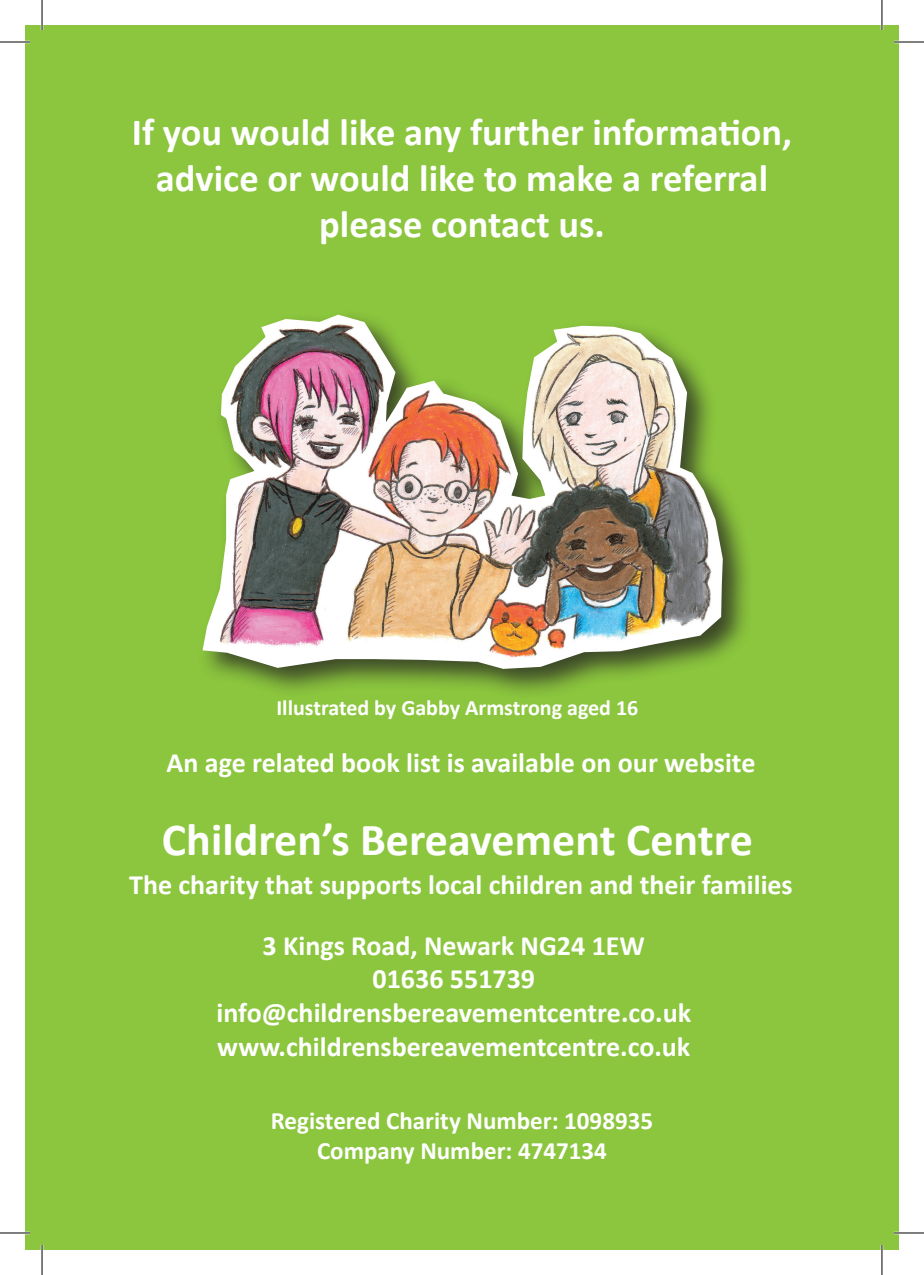
<style>
.page{position:relative;width:924px;height:1275px;background:#fff}
.page>*{position:absolute;margin:0;border:0;box-sizing:border-box;transform-origin:0 0}
.t1{font:700 46px "Calibri";color:#fff}
.t2{font:700 38.4px/46.2px "Calibri";color:#fff;text-align:center}
.t3{font:700 28px/33.6px "Calibri";color:#fff;text-align:center}
.t4{font:700 25px/30px "Calibri";color:#fff;text-align:center}
.t5{font:700 22px "Calibri";color:#fff}
</style>
<div class="page">
<div style="left:25px;top:25px;width:873px;height:1225px;background:#8bc63e"></div>
<div style="left:195px;top:307px;width:555px;height:390px;background:#231f20;opacity:.75"></div>
<img style="left:201px;top:313px;width:522px;height:357px">
<hr style="left:0;top:41px;width:30px;height:2px;background:#fff">
<hr style="left:893px;top:41px;width:30px;height:2px;background:#fff">
<hr style="left:0;top:1231px;width:30px;height:3px;background:#fff">
<hr style="left:893px;top:1231px;width:30px;height:3px;background:#fff">
<hr style="left:41px;top:0;width:2px;height:30px;background:#fff">
<hr style="left:41px;top:1245px;width:2px;height:30px;background:#fff">
<hr style="left:880px;top:0;width:2px;height:30px;background:#fff">
<hr style="left:880px;top:1245px;width:2px;height:30px;background:#fff">
<hr style="left:0;top:42px;width:30px;height:1px;background:#000">
<hr style="left:893px;top:42px;width:30px;height:1px;background:#000">
<hr style="left:0;top:1232px;width:30px;height:1px;background:#000">
<hr style="left:893px;top:1232px;width:30px;height:1px;background:#000">
<hr style="left:42px;top:0;width:1px;height:30px;background:#000">
<hr style="left:42px;top:1245px;width:1px;height:30px;background:#000">
<hr style="left:881px;top:0;width:1px;height:30px;background:#000">
<hr style="left:881px;top:1245px;width:1px;height:30px;background:#000">
<h2 class="t2" style="left:132px;top:109px;width:661px">If you would like any further information, advice or would like to make a referral please contact us.</h2>
<p class="t5" style="left:276px;top:694px;width:363px">Illustrated by Gabby Armstrong aged 16</p>
<p class="t3" style="left:166px;top:746px;width:590px">An age related book list is available on our website</p>
<h1 class="t1" style="left:162px;top:810px;width:592px">Children’s Bereavement Centre</h1>
<p class="t3" style="left:129px;top:867px;width:665px">The charity that supports local children and their families</p>
<p class="t3" style="left:216px;top:928px;width:476px">3 Kings Road, Newark NG24 1EW<br>01636 551739 info@childrensbereavementcentre.co.uk www.childrensbereavementcentre.co.uk</p>
<p class="t4" style="left:271px;top:1105px;width:383px">Registered Charity Number: 1098935<br>Company Number: 4747134</p>
</div>
